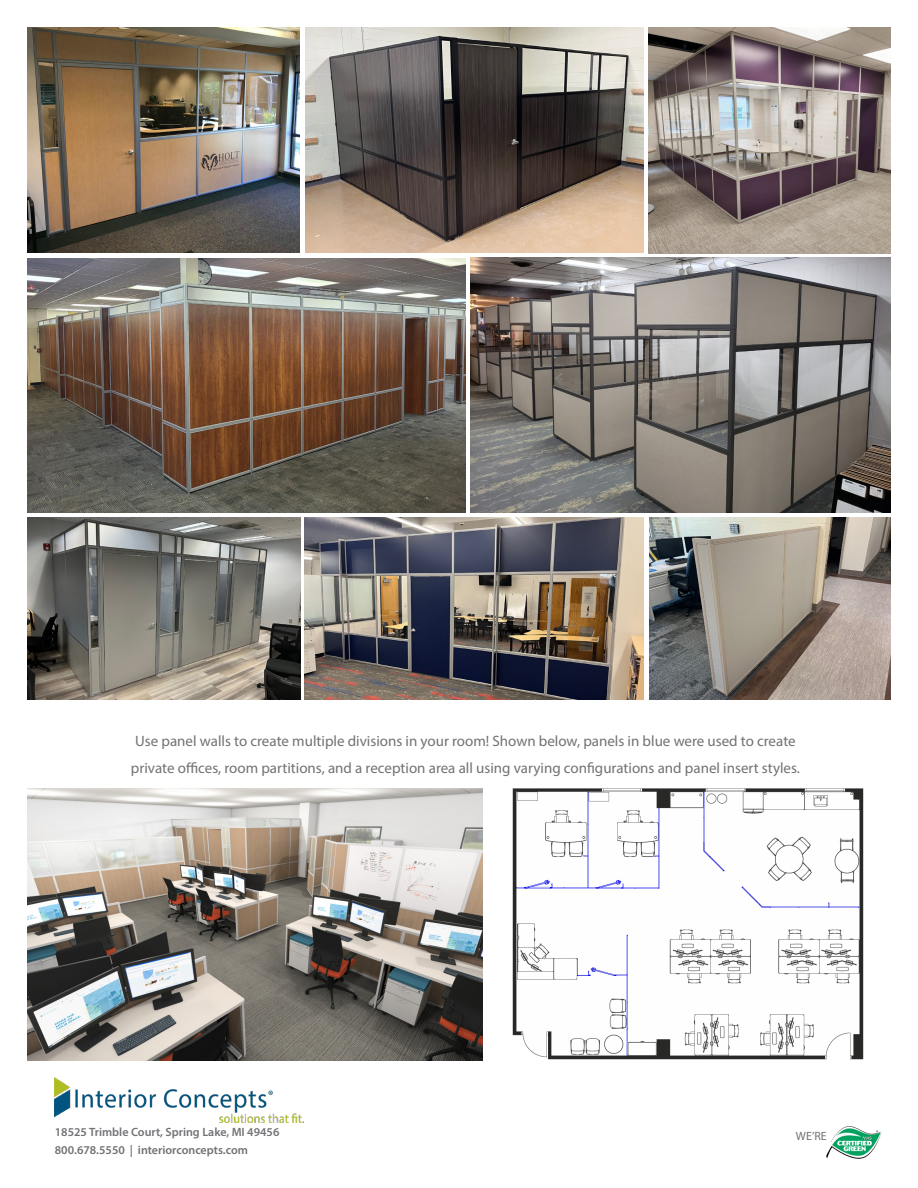
<style>
.page{position:relative;width:918px;height:1188px;background:#fff}
.page>*{position:absolute;margin:0;border:0;box-sizing:border-box;transform-origin:0 0}
.t1{font:15px/27px "Myriad Pro";color:#717275}
.t2{font:600 12px "Myriad Pro";color:#717275}
.t3{font:12px "Myriad Pro";color:#717275}
</style>
<div class="page">
<img style="left:471px;top:258px;width:420px;height:255px">
<img style="left:649px;top:27px;width:242px;height:226px">
<img style="left:27px;top:258px;width:438px;height:255px">
<img style="left:305px;top:27px;width:339px;height:226px">
<img style="left:27px;top:28px;width:273px;height:225px">
<img style="left:305px;top:517px;width:339px;height:182px">
<img style="left:28px;top:517px;width:272px;height:182px">
<img style="left:649px;top:518px;width:242px;height:181px">
<img style="left:55px;top:1078px;width:248px;height:44px">
<img style="left:826px;top:1126px;width:56px;height:33px">
<img style="left:27px;top:788px;width:456px;height:272px">
<img style="left:512px;top:788px;width:352px;height:272px">
<p class="t1" style="left:131px;top:728px;width:671px">Use panel walls to create multiple divisions in your room! Shown below, panels in blue were used to create private offices, room partitions, and a reception area all using varying configurations and panel insert styles.</p>
<p class="t2" style="left:55px;top:1124px;width:226px">18525 Trimble Court, Spring Lake, MI 49456</p>
<p class="t2" style="left:55px;top:1142px;width:195px">800.678.5550 | interiorconcepts.com</p>
<p class="t3" style="left:796px;top:1129px;width:32px">WE’RE</p>
</div>
